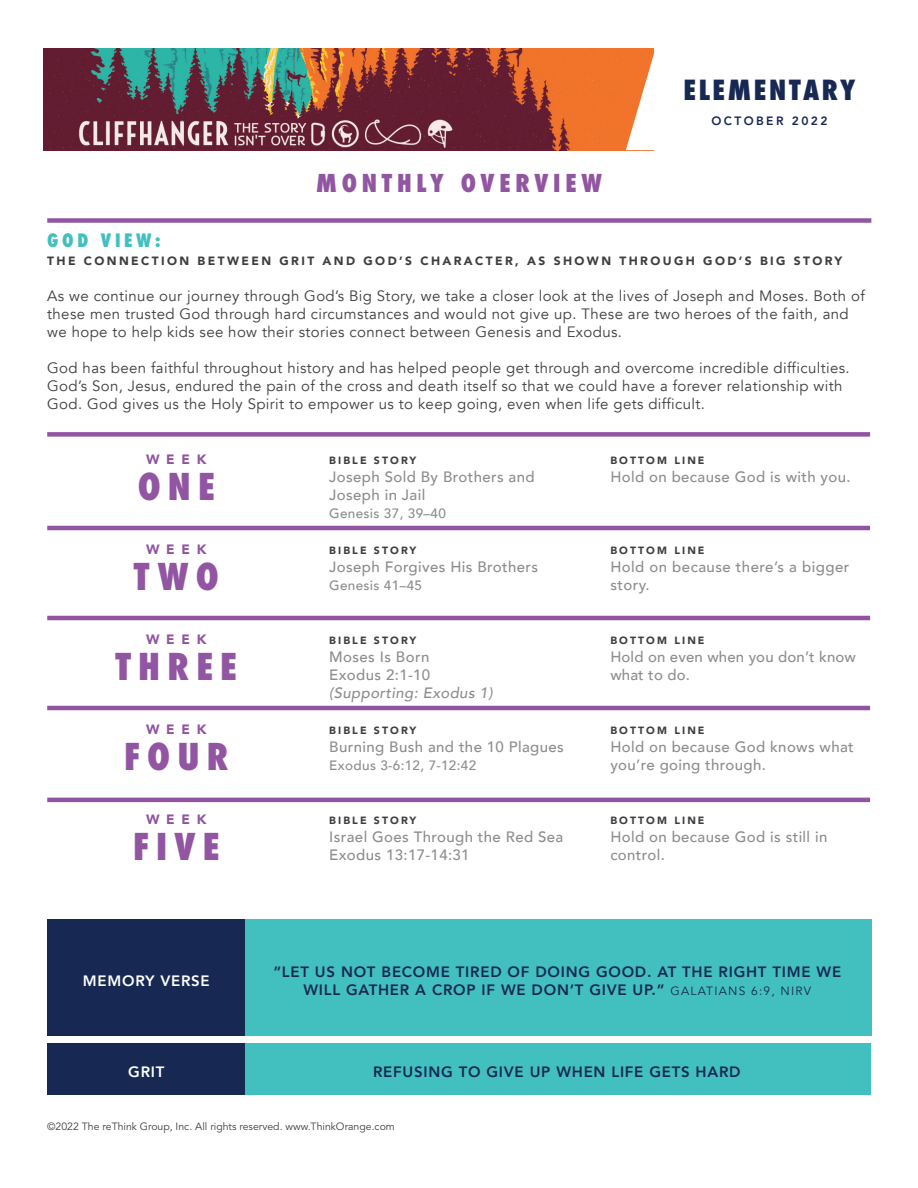
<style>
.page{position:relative;width:918px;height:1188px;background:#fff}
.page>*{position:absolute;margin:0;border:0;box-sizing:border-box;transform-origin:0 0}
.t1{font:800 condensed 36px "Futura";letter-spacing:.2em;color:#9255a2}
.t2{font:800 condensed 27px "Futura";letter-spacing:.1em;color:#172953}
.t3{font:800 condensed 24px "Futura";letter-spacing:.2em;color:#9255a2}
.t4{font:800 condensed 18px "Futura";letter-spacing:.2em;color:#42c0bf}
.t5{font:15px/18px "Avenir";letter-spacing:.025em;color:#3e3e3f}
.t6{font:500 15px/18px "Avenir";letter-spacing:.025em;color:#8b8d90}
.t7{font:800 15px/18px "Avenir";letter-spacing:.05em;color:#172953;text-align:center}
.t8{font:italic 500 15px "Avenir";letter-spacing:.025em;color:#8b8d90}
.t9{font:800 15px "Avenir";letter-spacing:.05em;color:#fff}
.t10{font:500 13.5px "Avenir";letter-spacing:.025em;color:#8b8d90}
.t11{font:900 13.5px "Avenir";letter-spacing:.5em;color:#9154a1}
.t12{font:900 12px "Avenir";letter-spacing:.2em;color:#3e3e3f}
.t13{font:800 12px "Avenir LT Std";letter-spacing:.2em;color:#172953}
.t14{font:900 10.5px "Avenir";letter-spacing:.2em;color:#3e3e3f}
.t15{font:10.5px "Avenir LT Std";color:#3e3e3f}
.s1{font-weight:400;font-size:12px}
</style>
<div class="page">
<div style="left:47px;top:218px;width:824px;height:5px;background:#9255a2"></div>
<img style="left:43px;top:48px;width:583px;height:102px">
<div style="left:243px;top:920px;width:629px;height:116px;background:#42c0bf"></div>
<div style="left:243px;top:1043px;width:628px;height:52px;background:#42c0bf"></div>
<svg style="left:626px;top:48px;width:28px;height:102px"></svg>
<div style="left:47px;top:432px;width:823px;height:5px;background:#9154a1"></div>
<hr style="left:47px;top:526px;width:823px;height:4px;background:#9154a1">
<hr style="left:47px;top:616px;width:823px;height:4px;background:#9154a1">
<hr style="left:47px;top:706px;width:823px;height:4px;background:#9154a1">
<hr style="left:47px;top:798px;width:823px;height:4px;background:#9154a1">
<div style="left:48px;top:920px;width:197px;height:116px;background:#172953"></div>
<div style="left:48px;top:1043px;width:197px;height:52px;background:#172953"></div>
<h2 class="t2" style="left:683px;top:72px;width:174px">ELEMENTARY</h2>
<h3 class="t3" style="left:316px;top:167px;width:287px">MONTHLY OVERVIEW</h3>
<p class="t13" style="left:711px;top:114px;width:118px">OCTOBER 2022</p>
<p class="t4" style="left:47px;top:229px;width:115px">GOD VIEW:</p>
<p class="t12" style="left:47px;top:251px;width:797px">THE CONNECTION BETWEEN GRIT AND GOD’S CHARACTER, AS SHOWN THROUGH GOD’S BIG STORY</p>
<p class="t5" style="left:47px;top:288px;width:819px">As we continue our journey through God’s Big Story, we take a closer look at the lives of Joseph and Moses. Both of these men trusted God through hard circumstances and would not give up. These are two heroes of the faith, and we hope to help kids see how their stories connect between Genesis and Exodus.</p>
<p class="t5" style="left:47px;top:360px;width:804px">God has been faithful throughout history and has helped people get through and overcome incredible difficulties.<br>God’s Son, Jesus, endured the pain of the cross and death itself so that we could have a forever relationship with<br>God. God gives us the Holy Spirit to empower us to keep going, even when life gets difficult.</p>
<p class="t11" style="left:146px;top:447px;width:62px">WEEK</p>
<p class="t14" style="left:329px;top:451px;width:89px">BIBLE STORY</p>
<p class="t14" style="left:610px;top:451px;width:96px">BOTTOM LINE</p>
<h1 class="t1" style="left:138px;top:462px;width:79px">ONE</h1>
<p class="t6" style="left:329px;top:466px;width:207px">Joseph Sold By Brothers and<br>Joseph in Jail</p>
<p class="t10" style="left:329px;top:501px;width:118px">Genesis 37, 39–40</p>
<p class="t6" style="left:610px;top:466px;width:242px">Hold on because God is with you.</p>
<p class="t11" style="left:146px;top:537px;width:62px">WEEK</p>
<p class="t14" style="left:329px;top:541px;width:89px">BIBLE STORY</p>
<p class="t14" style="left:610px;top:541px;width:96px">BOTTOM LINE</p>
<h1 class="t1" style="left:134px;top:552px;width:86px">TWO</h1>
<p class="t6" style="left:329px;top:556px;width:210px">Joseph Forgives His Brothers</p>
<p class="t10" style="left:329px;top:573px;width:94px">Genesis 41–45</p>
<p class="t6" style="left:610px;top:556px;width:241px">Hold on because there’s a bigger story.</p>
<p class="t11" style="left:146px;top:627px;width:62px">WEEK</p>
<p class="t14" style="left:329px;top:631px;width:89px">BIBLE STORY</p>
<p class="t14" style="left:610px;top:631px;width:96px">BOTTOM LINE</p>
<h1 class="t1" style="left:115px;top:642px;width:123px">THREE</h1>
<p class="t11" style="left:146px;top:717px;width:62px">WEEK</p>
<h1 class="t1" style="left:124px;top:732px;width:106px">FOUR</h1>
<p class="t6" style="left:329px;top:646px;width:102px">Moses Is Born<br>Exodus 2:1-10</p>
<p class="t8" style="left:329px;top:683px;width:165px">(Supporting: Exodus 1)</p>
<p class="t6" style="left:329px;top:736px;width:236px">Burning Bush and the 10 Plagues</p>
<p class="t10" style="left:329px;top:753px;width:148px">Exodus 3-6:12, 7-12:42</p>
<p class="t14" style="left:329px;top:721px;width:89px">BIBLE STORY</p>
<p class="t6" style="left:610px;top:646px;width:247px">Hold on even when you don’t know what to do.</p>
<p class="t14" style="left:610px;top:721px;width:96px">BOTTOM LINE</p>
<p class="t6" style="left:610px;top:736px;width:245px">Hold on because God knows what you’re going through.</p>
<p class="t11" style="left:146px;top:807px;width:62px">WEEK</p>
<p class="t14" style="left:329px;top:811px;width:89px">BIBLE STORY</p>
<p class="t14" style="left:610px;top:811px;width:96px">BOTTOM LINE</p>
<h1 class="t1" style="left:133px;top:822px;width:88px">FIVE</h1>
<p class="t6" style="left:329px;top:826px;width:236px">Israel Goes Through the Red Sea<br>Exodus 13:17-14:31</p>
<p class="t6" style="left:610px;top:826px;width:219px">Hold on because God is still in control.</p>
<p class="t9" style="left:83px;top:969px;width:128px">MEMORY VERSE</p>
<p class="t9" style="left:128px;top:1060px;width:38px">GRIT</p>
<p class="t7" style="left:273px;top:962px;width:569px">“LET US NOT BECOME TIRED OF DOING GOOD. AT THE RIGHT TIME WE<br>WILL GATHER A CROP IF WE DON’T GIVE UP.” <span class="s1">GALATIANS 6:9, NIRV</span></p>
<p class="t7" style="left:373px;top:1063px;width:369px">REFUSING TO GIVE UP WHEN LIFE GETS HARD</p>
<p class="t15" style="left:47px;top:1120px;width:349px">©2022 The reThink Group, Inc. All rights reserved. www.ThinkOrange.com</p>
</div>
